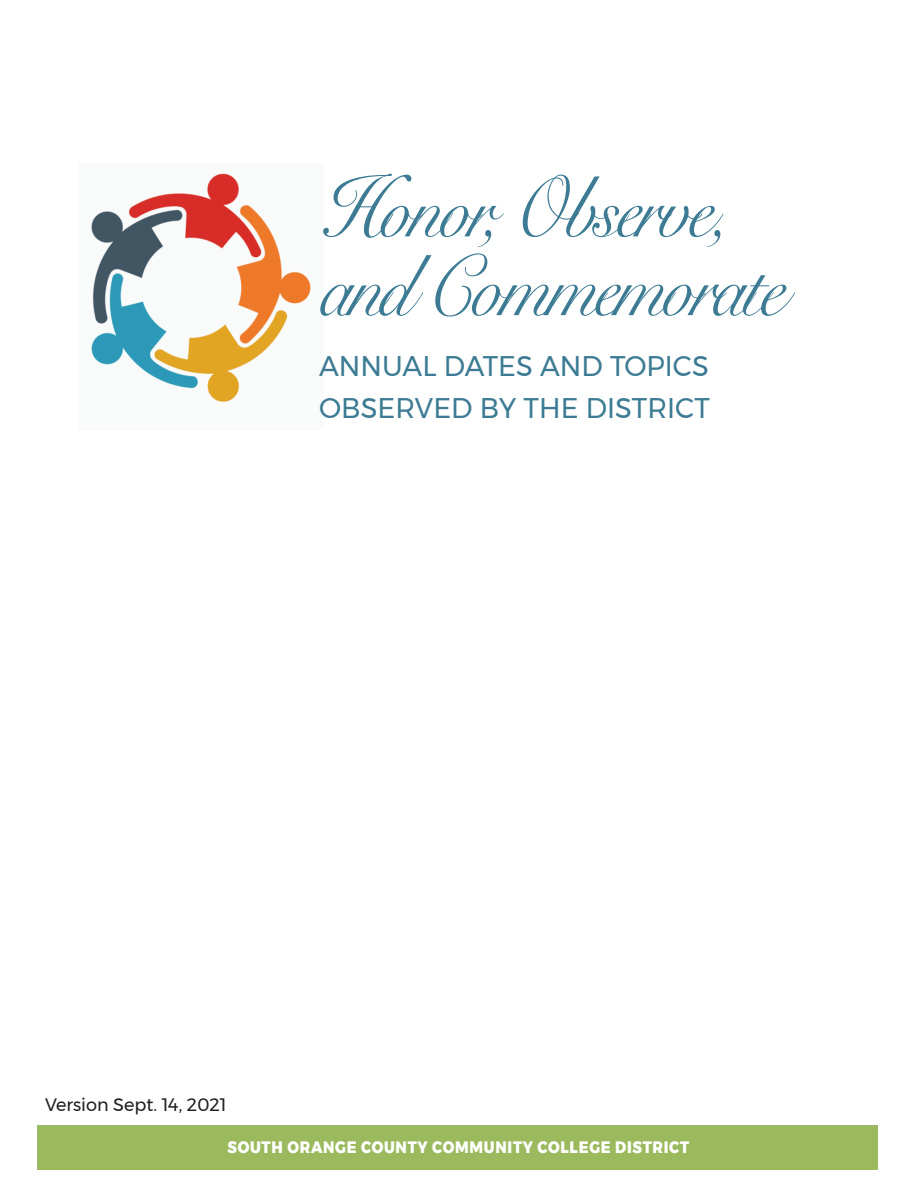
<style>
.page{position:relative;width:918px;height:1188px;background:#fff}
.page>*{position:absolute;margin:0;border:0;box-sizing:border-box;transform-origin:0 0}
.t1{font:86.7px/78.8px "Snell Roundhand";letter-spacing:-.055em;color:#3c7b93;scale:.88 1}
.t2{font:28.35px/42.5px "Montserrat";color:#3c7b93;scale:.96 1}
.t3{font:18px "Montserrat";color:#231f20}
.t4{font:800 16.5px "Montserrat";letter-spacing:.05em;color:#fff;scale:.88 1}
</style>
<div class="page">
<img style="left:91px;top:173px;width:220px;height:229px">
<div style="left:38px;top:1125px;width:840px;height:45px;background:#9bba5e"></div>
<h1 class="t1" style="left:320px;top:172px;width:530px">Honor, Observe, and Commemorate</h1>
<p class="t2" style="left:319px;top:344px;width:408px">ANNUAL DATES AND TOPICS<br>OBSERVED BY THE DISTRICT</p>
<p class="t3" style="left:45px;top:1091px;width:183px">Version Sept. 14, 2021</p>
<p class="t4" style="left:228px;top:1134px;width:526px">SOUTH ORANGE COUNTY COMMUNITY COLLEGE DISTRICT</p>
</div>
